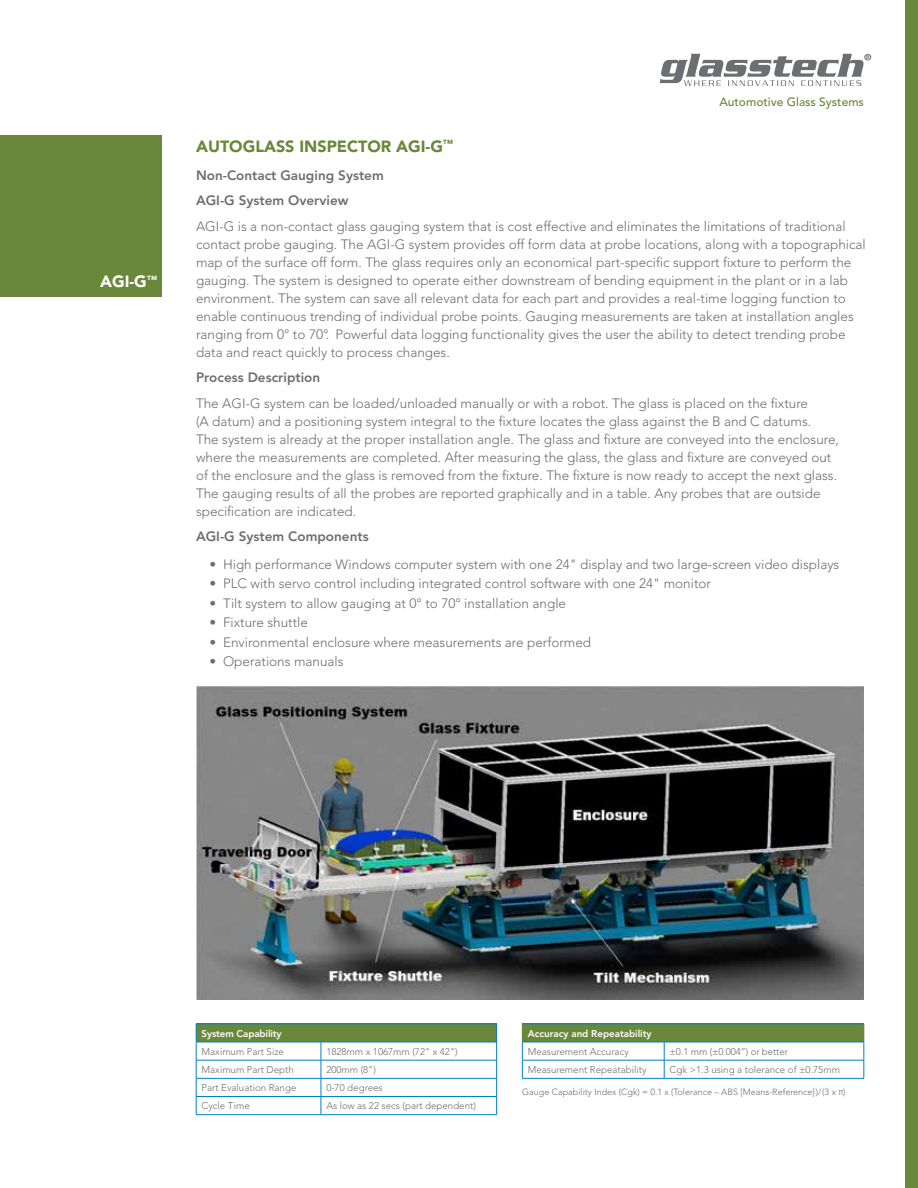
<style>
.page{position:relative;width:918px;height:1188px;background:#fff}
.page>*{position:absolute;margin:0;border:0;box-sizing:border-box;transform-origin:0 0}
.t1{font:900 16.2px "Avenir LT Std";color:#69883a}
.t2{font:900 16.2px "Avenir LT Std";color:#fff}
.t3{font:300 13.5px/18px "Avenir LT Std";color:#6d6e71}
.t4{font:800 13.5px/25.5px "Avenir LT Std";color:#6d6e71}
.t5{font:500 12px "Avenir LT Std";color:#69883a}
.t6{font:300 9.75px "Avenir LT Std";color:#6d6e71}
.t7{font:800 9.75px "Avenir LT Std";color:#fff}
.t8{font:300 9px "Avenir LT Std";color:#6d6e71}
</style>
<div class="page">
<svg style="left:660px;top:54px;width:211px;height:32px"></svg>
<div style="left:0;top:135px;width:162px;height:162px;background:#69883a"></div>
<div style="left:905px;top:0;width:13px;height:1188px;background:#69883a"></div>
<img style="left:196px;top:685px;width:668px;height:315px">
<div style="left:196px;top:1024px;width:301px;height:18px;background:#69883a"></div>
<hr style="left:196px;top:1024px;width:125px;height:1px;background:#0081c6">
<hr style="left:321px;top:1024px;width:176px;height:1px;background:#0081c6">
<hr style="left:196px;top:1042px;width:125px;height:1px;background:#0081c6">
<hr style="left:321px;top:1042px;width:176px;height:1px;background:#0081c6">
<hr style="left:196px;top:1060px;width:125px;height:1px;background:#0081c6">
<hr style="left:321px;top:1060px;width:176px;height:1px;background:#0081c6">
<hr style="left:196px;top:1078px;width:125px;height:1px;background:#0081c6">
<hr style="left:321px;top:1078px;width:176px;height:1px;background:#0081c6">
<hr style="left:196px;top:1096px;width:125px;height:1px;background:#0081c6">
<svg style="left:196px;top:1024px;width:1px;height:90px"></svg>
<hr style="left:321px;top:1096px;width:176px;height:1px;background:#0081c6">
<svg style="left:321px;top:1042px;width:1px;height:72px"></svg>
<svg style="left:496px;top:1024px;width:1px;height:90px"></svg>
<hr style="left:196px;top:1114px;width:125px;height:1px;background:#0081c6">
<hr style="left:321px;top:1114px;width:176px;height:1px;background:#0081c6">
<div style="left:522px;top:1024px;width:342px;height:18px;background:#69883a"></div>
<hr style="left:522px;top:1024px;width:142px;height:1px;background:#0081c6">
<hr style="left:664px;top:1024px;width:200px;height:1px;background:#0081c6">
<hr style="left:522px;top:1042px;width:142px;height:1px;background:#0081c6">
<hr style="left:664px;top:1042px;width:200px;height:1px;background:#0081c6">
<hr style="left:522px;top:1060px;width:142px;height:1px;background:#0081c6">
<hr style="left:664px;top:1060px;width:200px;height:1px;background:#0081c6">
<svg style="left:664px;top:1042px;width:1px;height:36px"></svg>
<hr style="left:522px;top:1078px;width:142px;height:1px;background:#0081c6">
<hr style="left:664px;top:1078px;width:200px;height:1px;background:#0081c6">
<svg style="left:522px;top:1024px;width:1px;height:54px"></svg>
<svg style="left:864px;top:1024px;width:1px;height:54px"></svg>
<p class="t2" style="left:100px;top:271px;width:59px">AGI-G<sup>™</sup></p>
<p class="t1" style="left:196px;top:136px;width:259px">AUTOGLASS INSPECTOR AGI-G<sup>™</sup></p>
<p class="t5" style="left:719px;top:95px;width:146px">Automotive Glass Systems</p>
<p class="t4" style="left:196px;top:162px;width:189px">Non-Contact Gauging System<br>AGI-G System Overview</p>
<p class="t3" style="left:196px;top:217px;width:671px">AGI-G is a non-contact glass gauging system that is cost effective and eliminates the limitations of traditional contact probe gauging. The AGI-G system provides off form data at probe locations, along with a topographical map of the surface off form. The glass requires only an economical part-specific support fixture to perform the gauging. The system is designed to operate either downstream of bending equipment in the plant or in a lab environment. The system can save all relevant data for each part and provides a real-time logging function to enable continuous trending of individual probe points. Gauging measurements are taken at installation angles ranging from 0° to 70°. Powerful data logging functionality gives the user the ability to detect trending probe data and react quickly to process changes.</p>
<p class="t4" style="left:196px;top:365px;width:126px">Process Description</p>
<p class="t3" style="left:196px;top:394px;width:645px">The AGI-G system can be loaded/unloaded manually or with a robot. The glass is placed on the fixture<br>(A datum) and a positioning system integral to the fixture locates the glass against the B and C datums.<br>The system is already at the proper installation angle. The glass and fixture are conveyed into the enclosure, where the measurements are completed. After measuring the glass, the glass and fixture are conveyed out of the enclosure and the glass is removed from the fixture. The fixture is now ready to accept the next glass.<br>The gauging results of all the probes are reported graphically and in a table. Any probes that are outside specification are indicated.</p>
<p class="t4" style="left:196px;top:524px;width:174px">AGI-G System Components</p>
<p class="t3" style="left:210px;top:555px;width:631px">• High performance Windows computer system with one 24" display and two large-screen video displays</p>
<p class="t3" style="left:210px;top:574px;width:503px">• PLC with servo control including integrated control software with one 24" monitor</p>
<p class="t3" style="left:210px;top:594px;width:358px">• Tilt system to allow gauging at 0° to 70° installation angle</p>
<p class="t3" style="left:210px;top:613px;width:100px">• Fixture shuttle</p>
<p class="t3" style="left:210px;top:633px;width:383px">• Environmental enclosure where measurements are performed</p>
<p class="t3" style="left:210px;top:652px;width:136px">• Operations manuals</p>
<p class="t7" style="left:202px;top:1027px;width:82px">System Capability</p>
<p class="t6" style="left:202px;top:1046px;width:84px">Maximum Part Size</p>
<p class="t6" style="left:326px;top:1046px;width:133px">1828mm x 1067mm (72" x 42")</p>
<p class="t6" style="left:202px;top:1064px;width:94px">Maximum Part Depth</p>
<p class="t6" style="left:326px;top:1064px;width:51px">200mm (8")</p>
<p class="t6" style="left:202px;top:1082px;width:96px">Part Evaluation Range</p>
<p class="t6" style="left:326px;top:1082px;width:58px">0-70 degrees</p>
<p class="t6" style="left:202px;top:1100px;width:50px">Cycle Time</p>
<p class="t6" style="left:326px;top:1100px;width:151px">As low as 22 secs (part dependent)</p>
<p class="t7" style="left:528px;top:1027px;width:125px">Accuracy and Repeatability</p>
<p class="t6" style="left:528px;top:1046px;width:103px">Measurement Accuracy</p>
<p class="t6" style="left:670px;top:1046px;width:120px">±0.1 mm (±0.004”) or better</p>
<p class="t6" style="left:528px;top:1064px;width:120px">Measurement Repeatability</p>
<p class="t6" style="left:670px;top:1064px;width:172px">Cgk &gt;1.3 using a tolerance of ±0.75mm</p>
<p class="t8" style="left:522px;top:1086px;width:325px">Gauge Capability Index (Cgk) = 0.1 x (Tolerance – ABS [Means-Reference])/(3 x π)</p>
</div>
